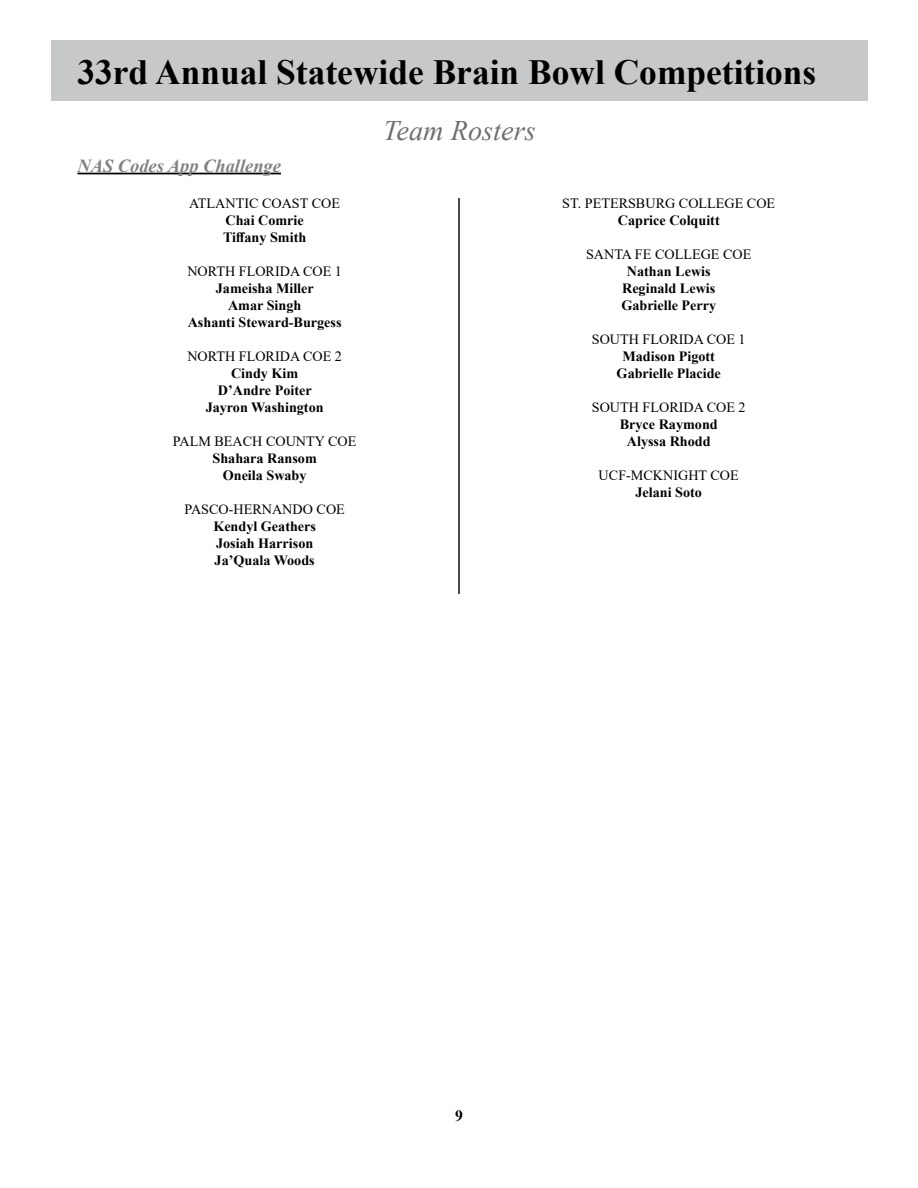
<style>
.page{position:relative;width:918px;height:1188px;background:#fff}
.page>*{position:absolute;margin:0;border:0;box-sizing:border-box;transform-origin:0 0}
.t1{font:700 35.4px "Times New Roman";color:#000}
.t2{font:italic 28.35px "Times New Roman";color:#6d6e71}
.t3{font:italic 700 18.45px "Times New Roman";color:#808284}
.t4{font:700 15.6px "Times New Roman";color:#000}
.t5{font:700 14.1px/17px "Times New Roman";color:#000;text-align:center}
.t6{font:14.1px "Times New Roman";color:#000}
</style>
<div class="page">
<div style="left:51px;top:40px;width:816px;height:97px;background:#c7c8ca"></div>
<div style="left:39px;top:102px;width:846px;height:55px;background:#fff"></div>
<div style="left:39px;top:101px;width:846px;height:57px;border:1px solid #fff"></div>
<hr style="left:78px;top:173px;width:203px;height:1px;background:#000">
<hr style="left:458px;top:198px;width:2px;height:396px;background:#000">
<h1 class="t1" style="left:78px;top:60px;width:740px">33rd Annual Statewide Brain Bowl Competitions</h1>
<h2 class="t2" style="left:383px;top:120px;width:154px">Team Rosters</h2>
<h3 class="t3" style="left:78px;top:159px;width:205px">NAS Codes App Challenge</h3>
<p class="t6" style="left:189px;top:198px;width:152px">ATLANTIC COAST COE</p>
<p class="t5" style="left:223px;top:213px;width:85px;text-align:left">Chai Comrie<br>Tiffany Smith</p>
<p class="t6" style="left:187px;top:266px;width:156px">NORTH FLORIDA COE 1</p>
<p class="t5" style="left:188px;top:281px;width:155px">Jameisha Miller<br>Amar Singh<br>Ashanti Steward-Burgess</p>
<p class="t6" style="left:187px;top:351px;width:156px">NORTH FLORIDA COE 2</p>
<p class="t5" style="left:206px;top:366px;width:119px">Cindy Kim<br>D’Andre Poiter<br>Jayron Washington</p>
<p class="t6" style="left:173px;top:436px;width:185px">PALM BEACH COUNTY COE</p>
<p class="t5" style="left:213px;top:451px;width:106px">Shahara Ransom<br>Oneila Swaby</p>
<p class="t6" style="left:184px;top:504px;width:162px">PASCO-HERNANDO COE</p>
<p class="t5" style="left:213px;top:519px;width:104px;text-align:left">Kendyl Geathers<br>Josiah Harrison<br>Ja’Quala Woods</p>
<p class="t6" style="left:562px;top:198px;width:215px">ST. PETERSBURG COLLEGE COE</p>
<p class="t5" style="left:618px;top:213px;width:103px">Caprice Colquitt</p>
<p class="t6" style="left:586px;top:249px;width:167px">SANTA FE COLLEGE COE</p>
<p class="t5" style="left:621px;top:264px;width:96px">Nathan Lewis<br>Reginald Lewis<br>Gabrielle Perry</p>
<p class="t6" style="left:592px;top:334px;width:155px">SOUTH FLORIDA COE 1</p>
<p class="t5" style="left:617px;top:349px;width:106px">Madison Pigott<br>Gabrielle Placide</p>
<p class="t6" style="left:592px;top:402px;width:155px">SOUTH FLORIDA COE 2</p>
<p class="t5" style="left:620px;top:417px;width:99px">Bryce Raymond<br>Alyssa Rhodd</p>
<p class="t6" style="left:599px;top:470px;width:142px">UCF-MCKNIGHT COE</p>
<p class="t5" style="left:636px;top:485px;width:68px">Jelani Soto</p>
<p class="t4" style="left:455px;top:1111px;width:9px">9</p>
</div>
